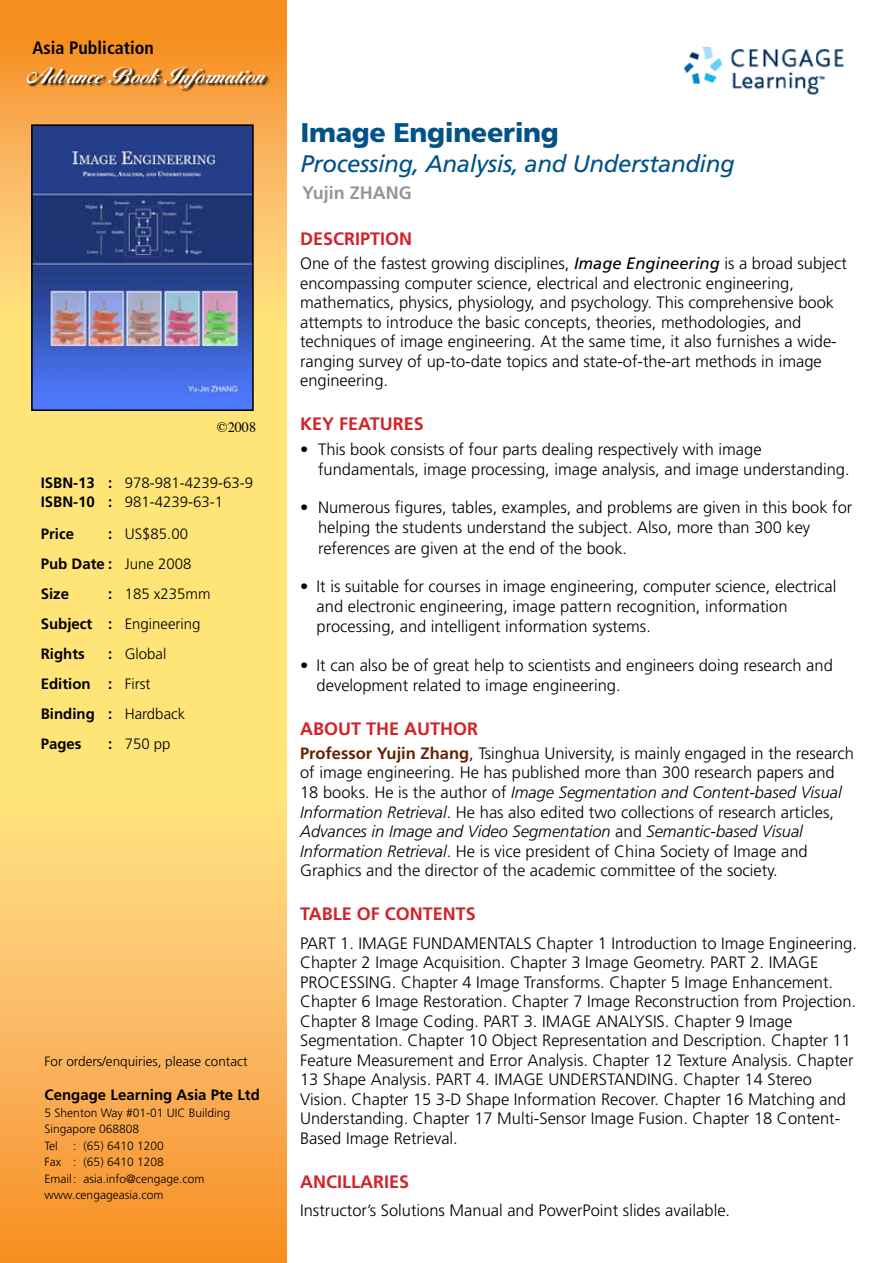
<style>
.page{position:relative;width:893px;height:1263px;background:#fff}
.page>*{position:absolute;margin:0;border:0;box-sizing:border-box;transform-origin:0 0}
.t1{font:900 27px "Frutiger";letter-spacing:-.015em;color:#005288}
.t2{font:italic 24px "Frutiger";letter-spacing:-.015em;color:#005288}
.t3{font:19.5px "Diana Script Agency Bold Plain";color:#fff}
.t4{font:700 18px "Frutiger";color:#d2232a}
.t5{font:700 condensed 18px "Frutiger";color:#000}
.t6{font:700 18px "Frutiger";color:#939598}
.t7{font:300 16.5px/19.5px "Frutiger";color:#000}
.t8{font:300 15px/30px "Frutiger";color:#000}
.t9{font:700 15px/30px "Frutiger";color:#000}
.t10{font:14.25px "Times";color:#000}
.t11{font:300 13.5px "Frutiger";color:#000}
.t12{font:300 12px/16.5px "Frutiger";color:#000}
.s1{font-weight:700}
.s2{font-weight:300}
.s3{font-weight:400;font-style:italic}
.s4{font-weight:700;color:#642200}
.s5{font-style:italic}
</style>
<div class="page">
<svg style="left:0;top:0;width:286px;height:1263px;background:#fcc763"></svg>
<svg style="left:27px;top:67px;width:260px;height:41px;background:#de8d36"></svg>
<img style="left:683px;top:47px;width:162px;height:48px">
<img style="left:34px;top:127px;width:217px;height:281px">
<div style="left:31px;top:124px;width:223px;height:287px;border:2px solid #000"></div>
<p class="t5" style="left:33px;top:37px;width:123px">Asia Publication</p>
<p class="t3" style="left:27px;top:60px;width:242px">Advance Book Information</p>
<p class="t10" style="left:217px;top:414px;width:41px">©2008</p>
<p class="t8" style="left:41px;top:473px;width:214px;line-height:19.5px"><span class="s1">ISBN-13 :</span> 978-981-4239-63-9<br><span class="s1">ISBN-10 :</span> 981-4239-63-1</p>
<p class="t9" style="left:41px;top:518px;width:35px">Price</p>
<p class="t8" style="left:41px;top:518px;width:152px;text-indent:67px"><span class="s1">:</span> US$85.00<br><span class="s1">Pub Date :</span> June 2008<br><span class="s1">Size</span></p>
<p class="t8" style="left:41px;top:578px;width:171px;text-indent:67px"><span class="s1">:</span> 185 x235mm<br><span class="s1">Subject :</span> Engineering<br><span class="s1">Rights</span></p>
<p class="t9" style="left:41px;top:638px;width:146px;text-indent:67px">: <span class="s2">Global<br></span>Edition : <span class="s2">First<br></span>Binding : <span class="s2">Hardback<br></span>Pages</p>
<p class="t8" style="left:108px;top:728px;width:64px"><span class="s1">:</span> 750 pp</p>
<p class="t11" style="left:45px;top:1053px;width:205px">For orders/enquiries, please contact</p>
<p class="t9" style="left:45px;top:1080px;width:217px">Cengage Learning Asia Pte Ltd</p>
<p class="t12" style="left:45px;top:1104px;width:187px">5 Shenton Way #01-01 UIC Building<br>Singapore 068808<br>Tel</p>
<p class="t12" style="left:45px;top:1137px;width:161px;text-indent:29px">: (65) 6410 1200<br>Fax : (65) 6410 1208<br>Email: asia.info@cengage.com www.cengageasia.com</p>
<h1 class="t1" style="left:300px;top:116px;width:260px">Image Engineering</h1>
<h2 class="t2" style="left:300px;top:150px;width:436px">Processing, Analysis, and Understanding</h2>
<p class="t6" style="left:302px;top:182px;width:111px">Yujin ZHANG</p>
<p class="t4" style="left:300px;top:228px;width:114px">DESCRIPTION</p>
<p class="t7" style="left:300px;top:254px;width:548px">One of the fastest growing disciplines, <span class="s3">Image Engineering</span> is a broad subject encompassing computer science, electrical and electronic engineering, mathematics, physics, physiology, and psychology. This comprehensive book attempts to introduce the basic concepts, theories, methodologies, and techniques of image engineering. At the same time, it also furnishes a wide&shy;ranging survey of up-to-date topics and state-of-the-art methods in image engineering.</p>
<p class="t4" style="left:300px;top:413px;width:125px">KEY FEATURES</p>
<p class="t7" style="left:318px;top:439px;width:533px;line-height:20.2px;text-indent:-18px">• This book consists of four parts dealing respectively with image fundamentals, image processing, image analysis, and image understanding.</p>
<p class="t7" style="left:318px;top:497px;width:536px;line-height:20.2px;text-indent:-18px">• Numerous figures, tables, examples, and problems are given in this book for helping the students understand the subject. Also, more than 300 key references are given at the end of the book.</p>
<p class="t7" style="left:317px;top:576px;width:521px;line-height:20.2px;text-indent:-16px">• It is suitable for courses in image engineering, computer science, electrical and electronic engineering, image pattern recognition, information processing, and intelligent information systems.</p>
<p class="t7" style="left:317px;top:655px;width:518px;line-height:20.2px;text-indent:-16px">• It can also be of great help to scientists and engineers doing research and development related to image engineering.</p>
<p class="t4" style="left:300px;top:718px;width:180px">ABOUT THE AUTHOR</p>
<p class="t7" style="left:300px;top:743px;width:555px"><span class="s4">Professor Yujin Zhang</span>, Tsinghua University, is mainly engaged in the research of image engineering. He has published more than 300 research papers and 18 books. He is the author of <span class="s5">Image Segmentation and Content-based Visual Information Retrieval</span>. He has also edited two collections of research articles, <span class="s5">Advances in Image and Video Segmentation</span> and <span class="s5">Semantic-based Visual Information Retrieval</span>. He is vice president of China Society of Image and Graphics and the director of the academic committee of the society.</p>
<p class="t4" style="left:300px;top:903px;width:177px">TABLE OF CONTENTS</p>
<p class="t7" style="left:300px;top:933px;width:558px">PART 1. IMAGE FUNDAMENTALS Chapter 1 Introduction to Image Engineering.<br>Chapter 2 Image Acquisition. Chapter 3 Image Geometry. PART 2. IMAGE PROCESSING. Chapter 4 Image Transforms. Chapter 5 Image Enhancement.<br>Chapter 6 Image Restoration. Chapter 7 Image Reconstruction from Projection.<br>Chapter 8 Image Coding. PART 3. IMAGE ANALYSIS. Chapter 9 Image Segmentation. Chapter 10 Object Representation and Description. Chapter 11<br>Feature Measurement and Error Analysis. Chapter 12 Texture Analysis. Chapter 13 Shape Analysis. PART 4. IMAGE UNDERSTANDING. Chapter 14 Stereo Vision. Chapter 15 3-D Shape Information Recover. Chapter 16 Matching and Understanding. Chapter 17 Multi-Sensor Image Fusion. Chapter 18 Content-Based Image Retrieval.</p>
<p class="t4" style="left:300px;top:1171px;width:111px">ANCILLARIES</p>
<p class="t7" style="left:300px;top:1201px;width:431px">Instructor’s Solutions Manual and PowerPoint slides available.</p>
</div>
